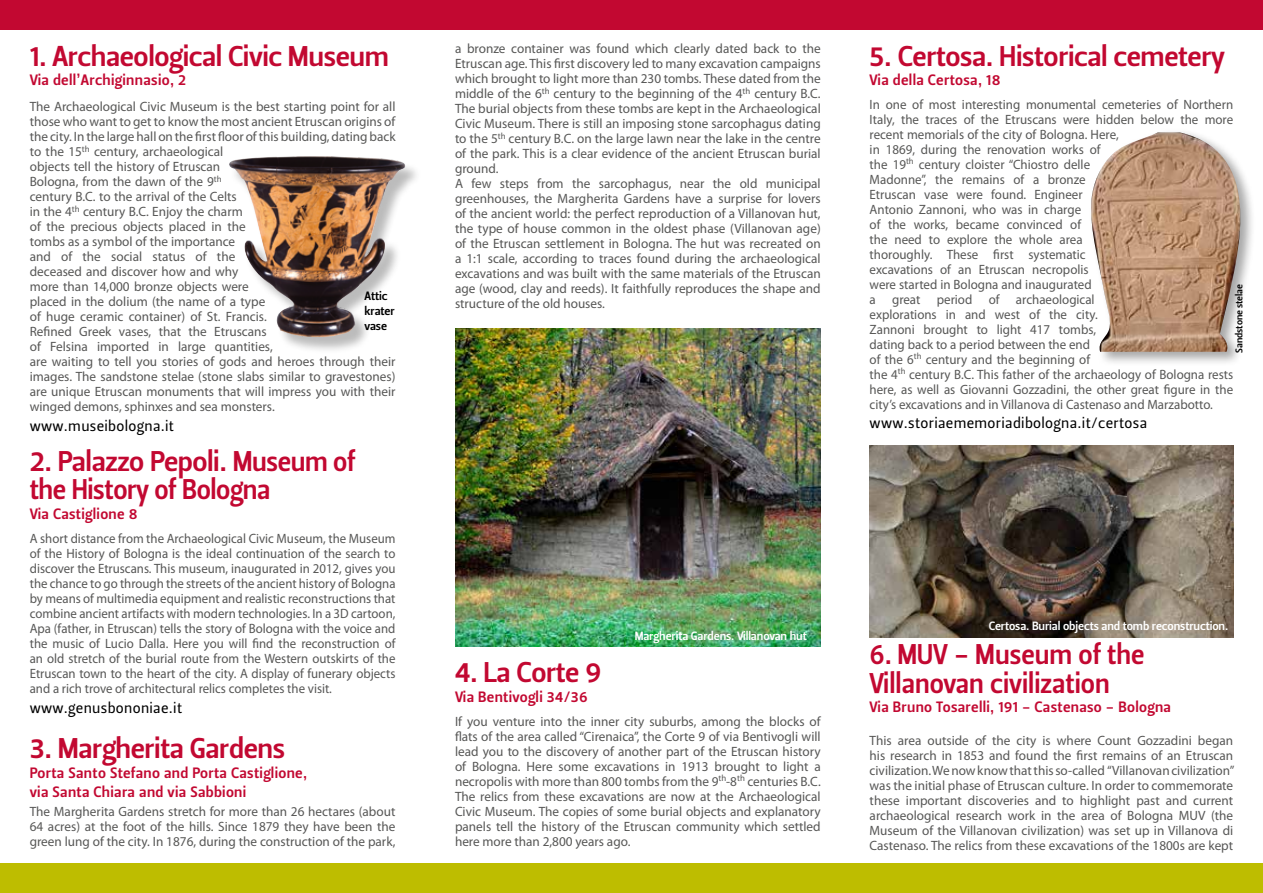
<style>
.page{position:relative;width:1263px;height:893px;background:#fff}
.page>*{position:absolute;margin:0;border:0;box-sizing:border-box;transform-origin:0 0}
.t1{font:28.5px/28.5px "Leitura Sans Grot 3";letter-spacing:-.015em;color:#c20831}
.t2{font:28.5px/28.5px "Leitura Sans Grot 3";letter-spacing:-.015em;color:#c20831;scale:.94 1}
.t3{font:15px/19.5px "Leitura Sans Grot 3";letter-spacing:.02em;color:#c20831}
.t4{font:15px "Leitura Sans Grot 2";letter-spacing:.02em;color:#000}
.t5{font:13.5px/15px "Myriad Pro";color:#575756;text-align:justify}
.t6{font:13.5px/15px "Myriad Pro";color:#575756;scale:.96 1}
.t7{font:13.5px/15px "Myriad Pro";color:#575756;text-align:justify;scale:.95 1}
.t8{font:12px "Leitura Sans Grot 3";letter-spacing:-.01em;color:#fff}
.t9{font:12px/15px "Leitura Sans Grot 3";letter-spacing:-.01em;color:#000}
.t10{font:9.75px "Leitura Sans Grot 3";letter-spacing:-.01em;color:#000}
</style>
<div class="page">
<div style="left:0;top:863px;width:1263px;height:30px;background:#bebd00"></div>
<div style="left:0;top:0;width:1263px;height:30px;background:#c20831"></div>
<img style="left:870px;top:445px;width:363px;height:193px">
<img style="left:455px;top:328px;width:366px;height:318px">
<div style="left:230px;top:157px;width:192px;height:197px;background:#000;opacity:.27"></div>
<img style="left:229px;top:156px;width:177px;height:181px">
<div style="left:1088px;top:128px;width:168px;height:239px;background:#000;opacity:.35"></div>
<img style="left:1090px;top:132px;width:166px;height:220px">
<h1 class="t1" style="left:30px;top:42px;width:361px">1. Archaeological Civic Museum</h1>
<p class="t3" style="left:30px;top:71px;width:158px">Via dell’Archiginnasio, 2</p>
<p class="t5" style="left:30px;top:99px;width:367px;text-align:left">The Archaeological Civic Museum is the best starting point for all those who want to get to know the most ancient Etruscan origins of the city. In the large hall on the first floor of this building, dating back to the 15<sup>th</sup> century, archaeological<br>objects tell the history of Etruscan<br>Bologna, from the dawn of the 9<sup>th<br></sup>century B.C. to the arrival of the Celts<br>in the 4<sup>th</sup> century B.C. Enjoy the charm<br>of the precious objects placed in the<br>tombs as a symbol of the importance<br>and of the social status of the<br>deceased and discover how and why<br>more than 14,000 bronze objects were<br>placed in the dolium (the name of a type<br>of huge ceramic container) of St. Francis.<br>Refined Greek vases, that the Etruscans<br>of Felsina imported in large quantities,<br>are waiting to tell you stories of gods and heroes through their images. The sandstone stelae (stone slabs similar to gravestones) are unique Etruscan monuments that will impress you with their winged demons, sphinxes and sea monsters.</p>
<p class="t4" style="left:30px;top:417px;width:146px">www.museibologna.it</p>
<p class="t9" style="left:365px;top:289px;width:32px">Attic krater vase</p>
<h1 class="t1" style="left:30px;top:447px;width:327px">2. Palazzo Pepoli. Museum of the History of Bologna</h1>
<p class="t3" style="left:30px;top:504px;width:109px">Via Castiglione 8</p>
<p class="t7" style="left:30px;top:531px;width:386px">A short distance from the Archaeological Civic Museum, the Museum of the History of Bologna is the ideal continuation of the search to discover the Etruscans. This museum, inaugurated in 2012, gives you the chance to go through the streets of the ancient history of Bologna by means of multimedia equipment and realistic reconstructions that combine ancient artifacts with modern technologies. In a 3D cartoon, Apa (father, in Etruscan) tells the story of Bologna with the voice and the music of Lucio Dalla. Here you will find the reconstruction of an old stretch of the burial route from the Western outskirts of the Etruscan town to the heart of the city. A display of funerary objects and a rich trove of architectural relics completes the visit.</p>
<p class="t4" style="left:30px;top:699px;width:154px">www.genusbononiae.it</p>
<h1 class="t1" style="left:30px;top:734px;width:257px">3. Margherita Gardens</h1>
<p class="t3" style="left:30px;top:763px;width:279px">Porta Santo Stefano and Porta Castiglione, via Santa Chiara and via Sabbioni</p>
<p class="t5" style="left:30px;top:804px;width:367px">The Margherita Gardens stretch for more than 26 hectares (about 64 acres) at the foot of the hills. Since 1879 they have been the green lung of the city. In 1876, during the construction of the park,</p>
<p class="t5" style="left:455px;top:41px;width:367px;text-align:left">a bronze container was found which clearly dated back to the Etruscan age. This first discovery led to many excavation campaigns which brought to light more than 230 tombs. These dated from the middle of the 6<sup>th</sup> century to the beginning of the 4<sup>th</sup> century B.C.<br>The burial objects from these tombs are kept in the Archaeological Civic Museum. There is still an imposing stone sarcophagus dating to the 5<sup>th</sup> century B.C. on the large lawn near the lake in the centre of the park. This is a clear evidence of the ancient Etruscan burial ground.<br>A few steps from the sarcophagus, near the old municipal greenhouses, the Margherita Gardens have a surprise for lovers of the ancient world: the perfect reproduction of a Villanovan hut, the type of house common in the oldest phase (Villanovan age) of the Etruscan settlement in Bologna. The hut was recreated on a 1:1 scale, according to traces found during the archaeological excavations and was built with the same materials of the Etruscan age (wood, clay and reeds). It faithfully reproduces the shape and structure of the old houses.</p>
<h1 class="t1" style="left:870px;top:42px;width:357px">5. Certosa. Historical cemetery</h1>
<p class="t3" style="left:870px;top:70px;width:132px">Via della Certosa, 18</p>
<p class="t6" style="left:870px;top:96px;width:380px">In one of most interesting monumental cemeteries of Northern Italy, the traces of the Etruscans were hidden below the more recent memorials of the city of Bologna. Here,<br>in 1869, during the renovation works of<br>the 19<sup>th</sup> century cloister “Chiostro delle<br>Madonne”, the remains of a bronze<br>Etruscan vase were found. Engineer<br>Antonio Zannoni, who was in charge<br>of the works, became convinced of<br>the need to explore the whole area<br>thoroughly. These first systematic<br>excavations of an Etruscan necropolis<br>were started in Bologna and inaugurated<br>a great period of archaeological<br>explorations in and west of the city.<br>Zannoni brought to light 417 tombs,<br>dating back to a period between the end<br>of the 6<sup>th</sup> century and the beginning of<br>the 4<sup>th</sup> century B.C. This father of the archaeology of Bologna rests here, as well as Giovanni Gozzadini, the other great figure in the city’s excavations and in Villanova di Castenaso and Marzabotto.</p>
<p class="t4" style="left:870px;top:414px;width:279px">www.storiaememoriadibologna.it/certosa</p>
<p class="t10" style="left:1233px;top:353px;width:70px;rotate:-90deg">Sandstone stelae</p>
<p class="t8" style="left:635px;top:628px;width:174px">Margherita Gardens. Villanovan hut</p>
<h1 class="t1" style="left:455px;top:658px;width:148px">4. La Corte 9</h1>
<p class="t3" style="left:455px;top:687px;width:134px">Via Bentivogli 34/36</p>
<p class="t5" style="left:455px;top:713px;width:367px">If you venture into the inner city suburbs, among the blocks of flats of the area called “Cirenaica”, the Corte 9 of via Bentivogli will lead you to the discovery of another part of the Etruscan history of Bologna. Here some excavations in 1913 brought to light a necropolis with more than 800 tombs from the 9<sup>th</sup>-8<sup>th</sup> centuries B.C.<br>The relics from these excavations are now at the Archaeological Civic Museum. The copies of some burial objects and explanatory panels tell the history of the Etruscan community which settled here more than 2,800 years ago.</p>
<p class="t8" style="left:989px;top:619px;width:241px">Certosa. Burial objects and tomb reconstruction.</p>
<h1 class="t2" style="left:870px;top:641px;width:294px">6. MUV - Museum of the<br>Villanovan civilization</h1>
<p class="t3" style="left:870px;top:698px;width:303px">Via Bruno Tosarelli, 191 - Castenaso - Bologna</p>
<p class="t5" style="left:870px;top:733px;width:366px">This area outside of the city is where Count Gozzadini began his research in 1853 and found the first remains of an Etruscan civilization. We now know that this so-called “Villanovan civilization” was the initial phase of Etruscan culture. In order to commemorate these important discoveries and to highlight past and current archaeological research work in the area of Bologna MUV (the Museum of the Villanovan civilization) was set up in Villanova di Castenaso. The relics from these excavations of the 1800s are kept</p>
</div>
